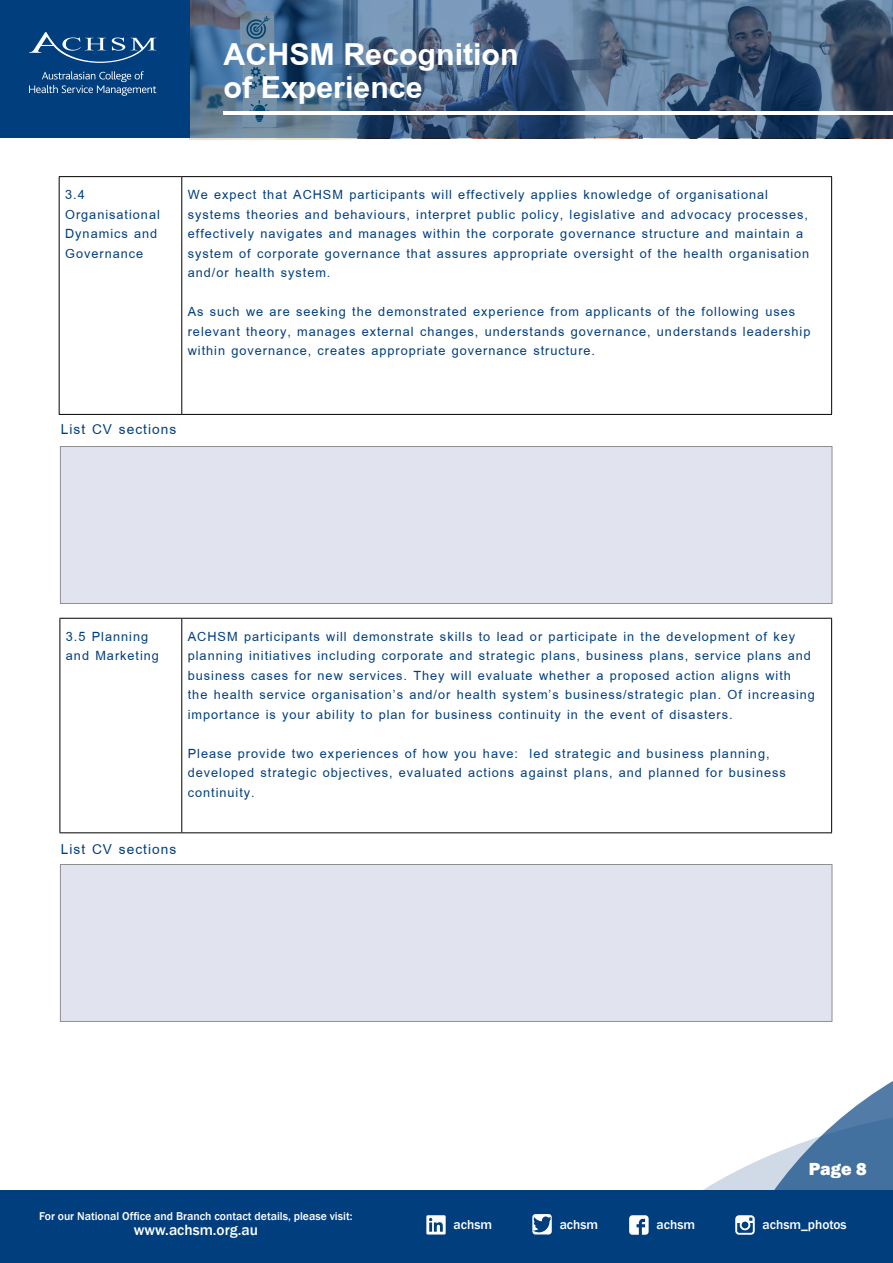
<style>
.page{position:relative;width:893px;height:1263px;background:#fff}
.page>*{position:absolute;margin:0;border:0;box-sizing:border-box;transform-origin:0 0}
.t1{font:700 46.5px/33px "Browallia New";color:#fff}
.t2{font:21px "Browallia New";letter-spacing:.05em;color:#003e7e}
.t3{font:19.5px/19.5px "Browallia New";letter-spacing:.05em;color:#003e7e}
.t4{font:800 18px "Franklin Gothic";color:#fff}
.t5{font:500 15.3px "Franklin Gothic";color:#fff}
.t6{font:500 13.35px "Franklin Gothic";color:#fff}
.t7{font:500 11.7px "Franklin Gothic";color:#fff}
</style>
<div class="page">
<svg style="left:530px;top:1081px;width:363px;height:110px"></svg>
<svg style="left:190px;top:0;width:703px;height:138px;background:#4b6889"></svg>
<div style="left:0;top:0;width:190px;height:138px;background:#003e7e"></div>
<div style="left:0;top:1191px;width:893px;height:72px;background:#003e7e"></div>
<svg style="left:426px;top:1215px;width:20px;height:19px"></svg>
<svg style="left:735px;top:1215px;width:20px;height:20px"></svg>
<svg style="left:629px;top:1215px;width:20px;height:20px"></svg>
<svg style="left:532px;top:1214px;width:20px;height:20px"></svg>
<svg style="left:29px;top:32px;width:127px;height:31px"></svg>
<svg style="left:29px;top:71px;width:127px;height:25px"></svg>
<hr style="left:224px;top:112px;width:669px;height:3px;background:#fff">
<hr style="left:59px;top:176px;width:123px;height:1px;background:#000">
<hr style="left:59px;top:177px;width:1px;height:237px;background:#000">
<hr style="left:182px;top:176px;width:650px;height:1px;background:#000">
<hr style="left:181px;top:177px;width:1px;height:237px;background:#000">
<hr style="left:831px;top:177px;width:1px;height:237px;background:#000">
<hr style="left:59px;top:414px;width:123px;height:1px;background:#000">
<hr style="left:182px;top:414px;width:650px;height:1px;background:#000">
<div style="left:60px;top:446px;width:772px;height:157px;background:#e1e4ef"></div>
<div style="left:60px;top:864px;width:772px;height:157px;background:#e1e4ef"></div>
<hr style="left:60px;top:618px;width:122px;height:1px;background:#000">
<hr style="left:60px;top:619px;width:1px;height:213px;background:#000">
<hr style="left:182px;top:618px;width:650px;height:1px;background:#000">
<hr style="left:181px;top:619px;width:1px;height:213px;background:#000">
<hr style="left:831px;top:619px;width:1px;height:213px;background:#000">
<hr style="left:60px;top:832px;width:122px;height:1px;background:#000">
<hr style="left:182px;top:832px;width:650px;height:1px;background:#000">
<h1 class="t1" style="left:224px;top:34px;width:297px">ACHSM Recognition of Experience</h1>
<p class="t3" style="left:65px;top:184px;width:96px">3.4<br>Organisational<br>Dynamics and<br>Governance</p>
<p class="t3" style="left:188px;top:184px;width:623px">We expect that ACHSM participants will effectively applies knowledge of organisational systems theories and behaviours, interpret public policy, legislative and advocacy processes, effectively navigates and manages within the corporate governance structure and maintain a system of corporate governance that assures appropriate oversight of the health organisation and/or health system.</p>
<p class="t3" style="left:188px;top:301px;width:624px">As such we are seeking the demonstrated experience from applicants of the following uses relevant theory, manages external changes, understands governance, understands leadership within governance, creates appropriate governance structure.</p>
<p class="t2" style="left:61px;top:417px;width:117px">List CV sections</p>
<p class="t3" style="left:66px;top:625px;width:95px">3.5 Planning and Marketing</p>
<p class="t3" style="left:188px;top:625px;width:629px">ACHSM participants will demonstrate skills to lead or participate in the development of key planning initiatives including corporate and strategic plans, business plans, service plans and business cases for new services. They will evaluate whether a proposed action aligns with the health service organisation’s and/or health system’s business/strategic plan. Of increasing importance is your ability to plan for business continuity in the event of disasters.</p>
<p class="t3" style="left:188px;top:742px;width:600px">Please provide two experiences of how you have: led strategic and business planning, developed strategic objectives, evaluated actions against plans, and planned for business continuity.</p>
<p class="t2" style="left:61px;top:836px;width:117px">List CV sections</p>
<p class="t4" style="left:809px;top:1158px;width:59px">Page 8</p>
<p class="t7" style="left:39px;top:1209px;width:315px">For our National Office and Branch contact details, please visit:</p>
<p class="t5" style="left:134px;top:1221px;width:126px">www.achsm.org.au</p>
<p class="t6" style="left:454px;top:1217px;width:40px">achsm</p>
<p class="t6" style="left:560px;top:1217px;width:40px">achsm</p>
<p class="t6" style="left:656px;top:1217px;width:40px">achsm</p>
<p class="t6" style="left:763px;top:1217px;width:85px">achsm_photos</p>
</div>
